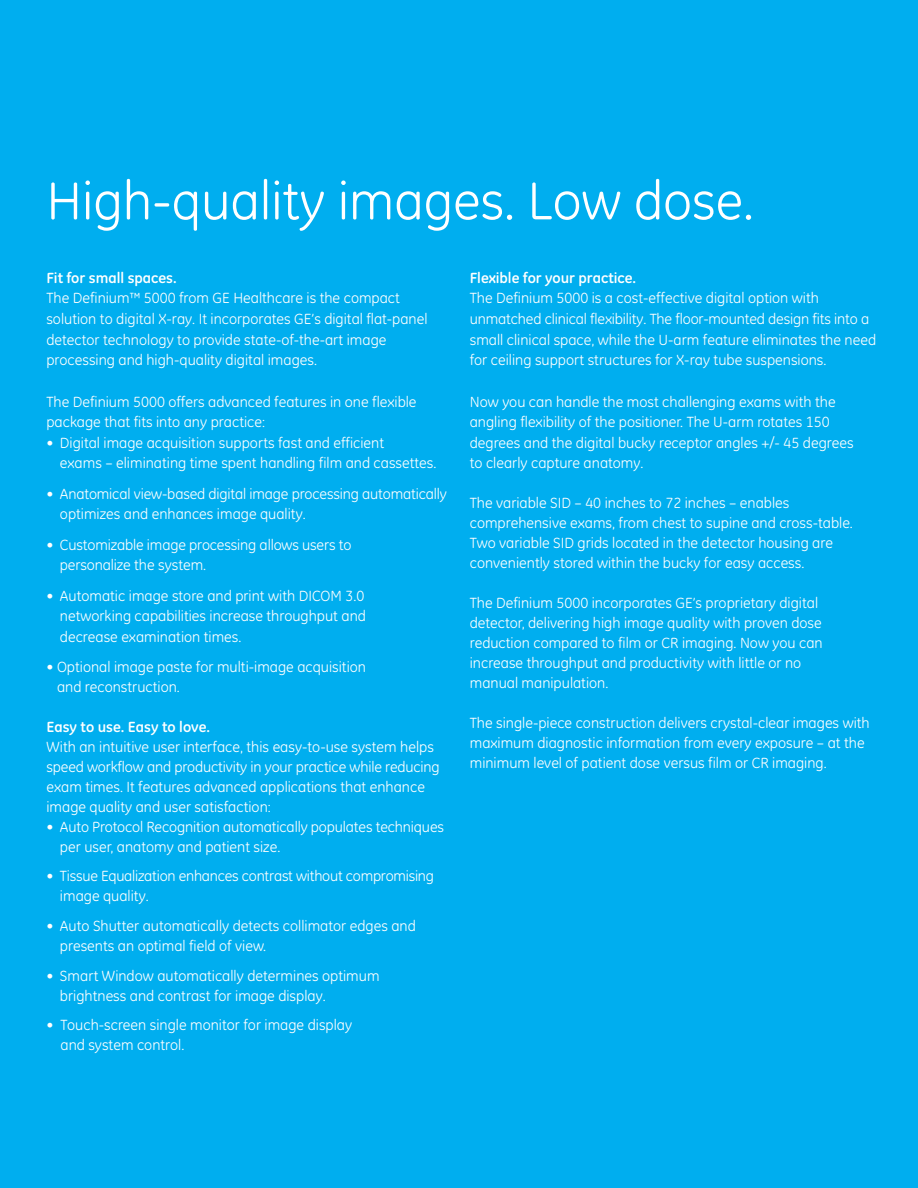
<style>
.page{position:relative;width:918px;height:1188px;background:#00aeef}
.page>*{position:absolute;margin:0;border:0;box-sizing:border-box;transform-origin:0 0}
.t1{font:54px "GE Inspira";color:#fff}
.t2{font:15px/20px "GE Inspira";color:#fff}
.t3{font:700 15px "GE Inspira";color:#fff}
.s1{font-weight:700}
.s2{font-size:13.5px}
</style>
<div class="page">
<h1 class="t1" style="left:46px;top:170px;width:709px">High-quality images. Low dose.</h1>
<p class="t2" style="left:46px;top:267px;width:383px;line-height:20.7px"><span class="s1">Fit for small spaces.<br></span>The Definium<span class="s2">™</span> 5000 from GE Healthcare is the compact solution to digital X-ray. It incorporates GE’s digital flat-panel detector technology to provide state-of-the-art image processing and high-quality digital images.</p>
<p class="t2" style="left:46px;top:391px;width:372px;line-height:20.7px">The Definium 5000 offers advanced features in one flexible package that fits into any practice:</p>
<p class="t2" style="left:60px;top:432px;width:378px;line-height:20.7px;text-indent:-14px">• Digital image acquisition supports fast and efficient<br>exams – eliminating time spent handling film and cassettes.</p>
<p class="t2" style="left:60px;top:483px;width:389px;line-height:20.7px;text-indent:-14px">• Anatomical view-based digital image processing automatically optimizes and enhances image quality.</p>
<p class="t2" style="left:60px;top:534px;width:293px;line-height:20.7px;text-indent:-14px">• Customizable image processing allows users to personalize the system.</p>
<p class="t2" style="left:60px;top:585px;width:307px;line-height:20.7px;text-align:justify;text-indent:-14px">• Automatic image store and print with DICOM 3.0 networking capabilities increase throughput and decrease examination times.</p>
<p class="t2" style="left:57px;top:657px;width:311px;text-indent:-11px">• Optional image paste for multi-image acquisition and reconstruction.</p>
<p class="t3" style="left:46px;top:717px;width:165px">Easy to use. Easy to love.</p>
<p class="t2" style="left:46px;top:736px;width:395px">With an intuitive user interface, this easy-to-use system helps speed workflow and productivity in your practice while reducing exam times. It features advanced applications that enhance image quality and user satisfaction:</p>
<p class="t2" style="left:60px;top:816px;width:386px;text-indent:-14px">• Auto Protocol Recognition automatically populates techniques per user, anatomy and patient size.</p>
<p class="t2" style="left:60px;top:866px;width:376px;text-indent:-13px">• Tissue Equalization enhances contrast without compromising image quality.</p>
<p class="t2" style="left:60px;top:916px;width:357px;text-indent:-13px">• Auto Shutter automatically detects collimator edges and presents an optimal field of view.</p>
<p class="t2" style="left:60px;top:965px;width:321px;text-indent:-14px">• Smart Window automatically determines optimum brightness and contrast for image display.</p>
<p class="t2" style="left:61px;top:1015px;width:293px;text-indent:-14px">• Touch-screen single monitor for image display and system control.</p>
<p class="t3" style="left:470px;top:268px;width:168px">Flexible for your practice.</p>
<p class="t2" style="left:470px;top:288px;width:408px;line-height:20.7px">The Definium 5000 is a cost-effective digital option with unmatched clinical flexibility. The floor-mounted design fits into a small clinical space, while the U-arm feature eliminates the need for ceiling support structures for X-ray tube suspensions.</p>
<p class="t2" style="left:470px;top:391px;width:385px;line-height:20.7px">Now you can handle the most challenging exams with the angling flexibility of the positioner. The U-arm rotates 150 degrees and the digital bucky receptor angles +/- 45 degrees to clearly capture anatomy.</p>
<p class="t2" style="left:470px;top:493px;width:385px">The variable SID – 40 inches to 72 inches – enables comprehensive exams, from chest to supine and cross-table.<br>Two variable SID grids located in the detector housing are conveniently stored within the bucky for easy access.</p>
<p class="t2" style="left:470px;top:593px;width:354px">The Definium 5000 incorporates GE’s proprietary digital detector, delivering high image quality with proven dose reduction compared to film or CR imaging. Now you can increase throughput and productivity with little or no manual manipulation.</p>
<p class="t2" style="left:470px;top:713px;width:401px">The single-piece construction delivers crystal-clear images with maximum diagnostic information from every exposure – at the minimum level of patient dose versus film or CR imaging.</p>
</div>
